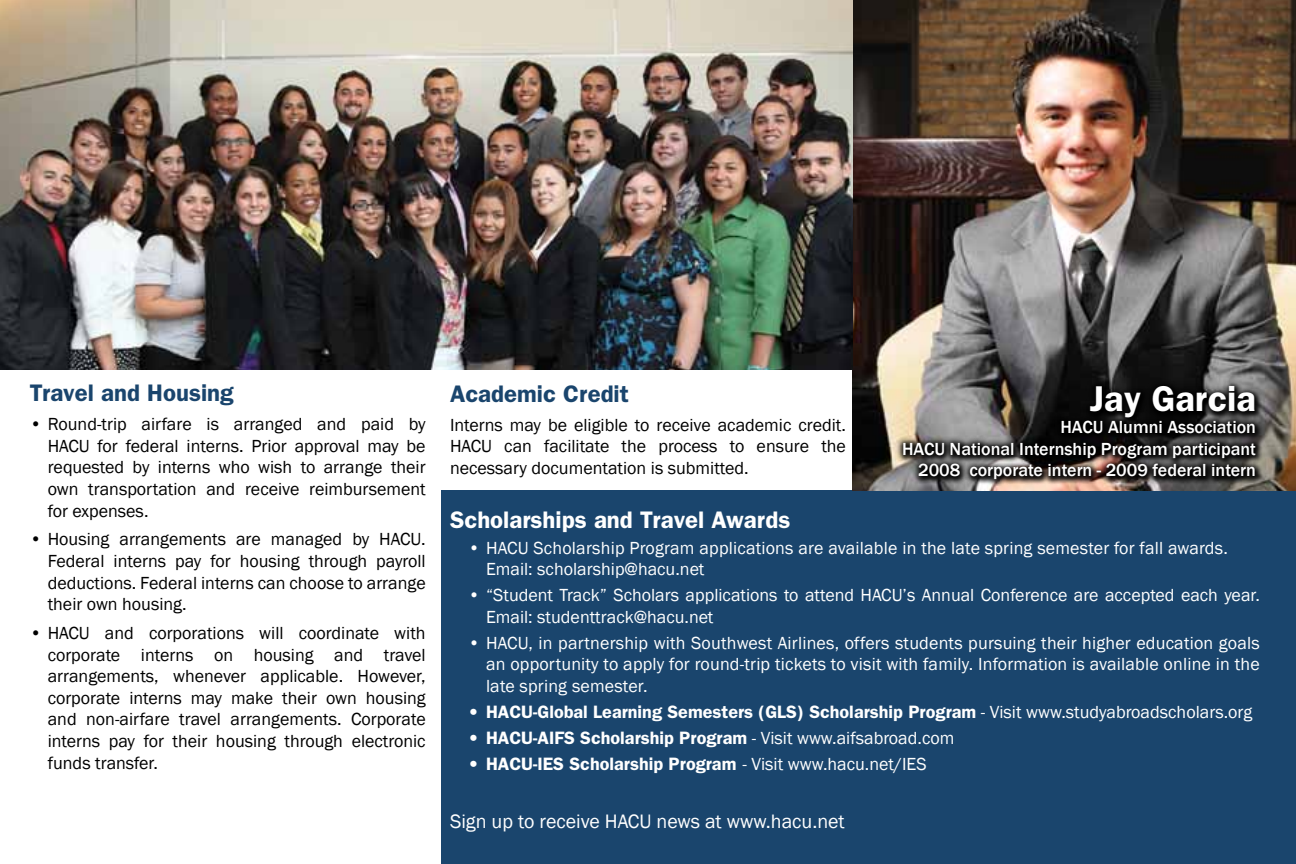
<style>
.page{position:relative;width:1296px;height:864px;background:#fff}
.page>*{position:absolute;margin:0;border:0;box-sizing:border-box;transform-origin:0 0}
.t1{font:600 36px "Franklin Gothic";color:#fff}
.t2{font:600 24px "Franklin Gothic";color:#1a456d}
.t3{font:600 24px "Franklin Gothic";color:#fff}
.t4{font:20px "Franklin Gothic";color:#fff}
.t5{font:18px/21.6px "Franklin Gothic";color:#000;text-align:justify}
.t6{font:18px/21.6px "Franklin Gothic";color:#fff}
.t7{font:600 18px "Franklin Gothic";color:#fff}
.t8{font:500 18px/21.6px "Franklin Gothic";color:#fff;text-align:right}
.s1{font-weight:400}
</style>
<div class="page">
<div style="left:441px;top:490px;width:855px;height:374px;background:#1a456d"></div>
<img style="left:852px;top:0;width:444px;height:490px">
<div style="left:893px;top:377px;width:369px;height:109px;background:#000;opacity:.75"></div>
<img style="left:0;top:0;width:852px;height:369px">
<h2 class="t2" style="left:30px;top:379px;width:205px">Travel and Housing</h2>
<p class="t5" style="left:48px;top:414px;width:380px;text-indent:-18px">• Round-trip airfare is arranged and paid by HACU for federal interns. Prior approval may be requested by interns who wish to arrange their own transportation and receive reimbursement for expenses.</p>
<p class="t5" style="left:48px;top:529px;width:380px;text-indent:-18px">• Housing arrangements are managed by HACU.<br>Federal interns pay for housing through payroll deductions. Federal interns can choose to arrange their own housing.</p>
<p class="t5" style="left:48px;top:623px;width:380px;text-indent:-18px">• HACU and corporations will coordinate with corporate interns on housing and travel arrangements, whenever applicable. However, corporate interns may make their own housing and non-airfare travel arrangements. Corporate interns pay for their housing through electronic funds transfer.</p>
<h2 class="t2" style="left:450px;top:379px;width:180px">Academic Credit</h2>
<p class="t5" style="left:450px;top:414px;width:398px">Interns may be eligible to receive academic credit.<br>HACU can facilitate the process to ensure the necessary documentation is submitted.</p>
<h2 class="t3" style="left:450px;top:505px;width:342px">Scholarships and Travel Awards</h2>
<p class="t6" style="left:486px;top:537px;width:743px;text-indent:-18px">• HACU Scholarship Program applications are available in the late spring semester for fall awards.<br>Email: scholarship@hacu.net</p>
<p class="t6" style="left:486px;top:585px;width:775px;text-indent:-18px">• “Student Track” Scholars applications to attend HACU’s Annual Conference are accepted each year.<br>Email: studenttrack@hacu.net</p>
<p class="t6" style="left:486px;top:632px;width:775px;text-align:justify;text-indent:-18px">• HACU, in partnership with Southwest Airlines, offers students pursuing their higher education goals an opportunity to apply for round-trip tickets to visit with family. Information is available online in the late spring semester.</p>
<p class="t7" style="left:468px;top:701px;width:786px">• HACU-Global Learning Semesters (GLS) Scholarship Program <span class="s1">- Visit www.studyabroadscholars.org</span></p>
<p class="t7" style="left:468px;top:727px;width:488px">• HACU-AIFS Scholarship Program <span class="s1">- Visit www.aifsabroad.com</span></p>
<p class="t7" style="left:468px;top:753px;width:460px">• HACU-IES Scholarship Program <span class="s1">- Visit www.hacu.net/IES</span></p>
<h1 class="t1" style="left:1090px;top:378px;width:168px">Jay Garcia</h1>
<p class="t8" style="left:902px;top:416px;width:356px">HACU Alumni Association<br>HACU National Internship Program participant<br>2008 corporate intern - 2009 federal intern</p>
<p class="t4" style="left:450px;top:809px;width:396px">Sign up to receive HACU news at www.hacu.net</p>
</div>
